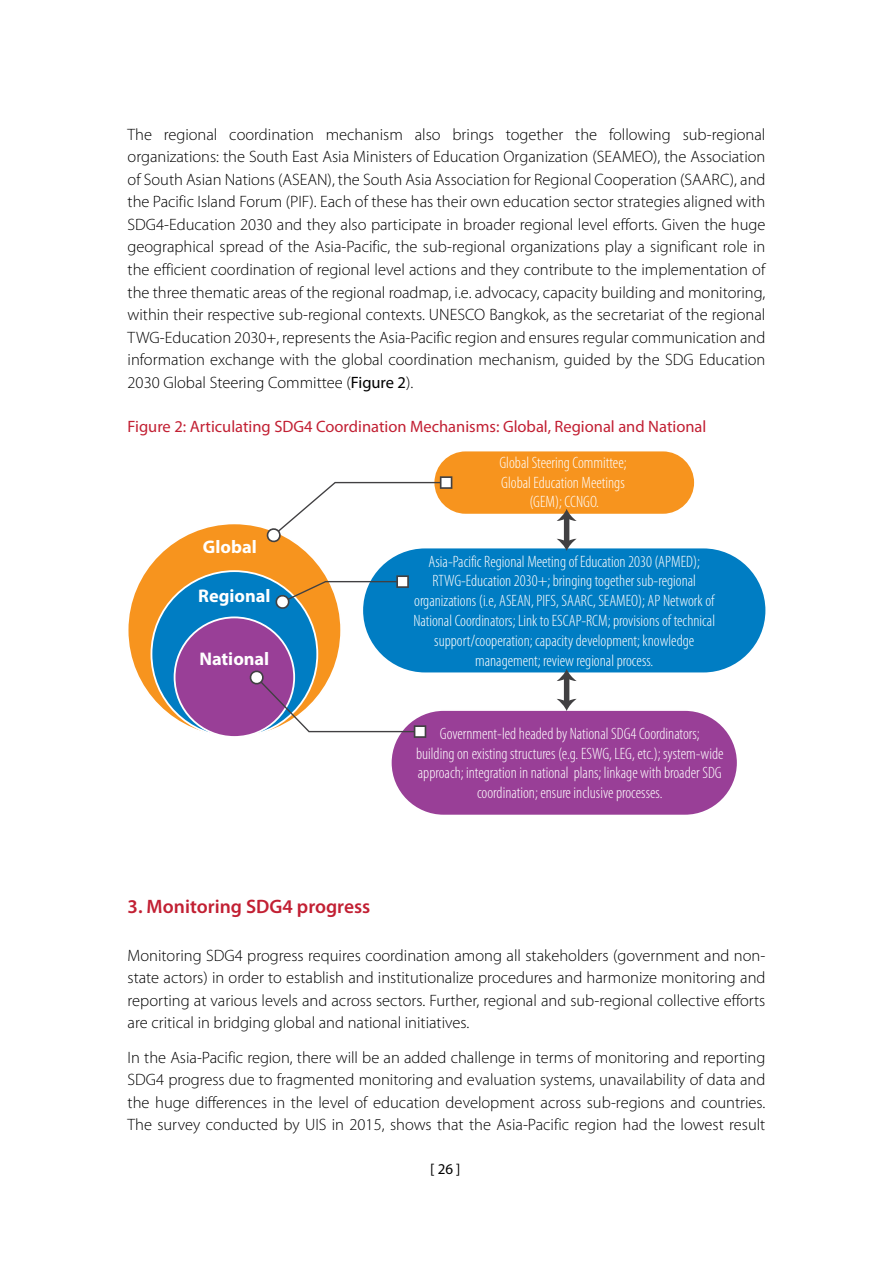
<style>
.page{position:relative;width:893px;height:1263px;background:#fff}
.page>*{position:absolute;margin:0;border:0;box-sizing:border-box;transform-origin:0 0}
.t1{font:600 19.5px "Myriad Pro";color:#c22033}
.t2{font:700 18.3px "Myriad Pro";color:#fff}
.t3{font:300 16.5px/22.5px "Myriad Pro";color:#000;text-align:justify}
.t4{font:300 condensed 16.5px/19.8px "Myriad Pro";color:#fff;text-align:center}
.t5{font:16.5px "Myriad Pro";color:#c22033}
.t6{font:15px "Myriad Pro";color:#000}
.s1{font-weight:400}
</style>
<div class="page">
<svg style="left:128px;top:524px;width:213px;height:208px"></svg>
<div style="left:151px;top:571px;width:166px;height:166px;background:#007dc3;border-radius:50%"></div>
<div style="left:175px;top:617px;width:119px;height:120px;background:#993f97;border-radius:50%"></div>
<div style="left:434px;top:451px;width:260px;height:63px;background:#f7941e;border-radius:31px"></div>
<div style="left:363px;top:548px;width:402px;height:124px;background:#007dc3;border-radius:62px"></div>
<div style="left:391px;top:710px;width:347px;height:106px;background:#993f97;border-radius:53px"></div>
<div style="left:390px;top:709px;width:349px;height:107px;border:2px solid #fff;border-radius:53px"></div>
<div style="left:564px;top:517px;width:5px;height:26px;background:#414042"></div>
<svg style="left:557px;top:509px;width:20px;height:12px"></svg>
<svg style="left:557px;top:539px;width:20px;height:12px"></svg>
<div style="left:564px;top:677px;width:5px;height:26px;background:#414042"></div>
<svg style="left:557px;top:669px;width:20px;height:12px"></svg>
<svg style="left:557px;top:699px;width:20px;height:12px"></svg>
<svg style="left:266px;top:476px;width:186px;height:67px"></svg>
<svg style="left:274px;top:575px;width:135px;height:35px"></svg>
<svg style="left:249px;top:670px;width:177px;height:68px"></svg>
<p class="t3" style="left:128px;top:123px;width:639px">The regional coordination mechanism also brings together the following sub-regional organizations: the South East Asia Ministers of Education Organization (SEAMEO), the Association of South Asian Nations (ASEAN), the South Asia Association for Regional Cooperation (SAARC), and the Pacific Island Forum (PIF). Each of these has their own education sector strategies aligned with SDG4-Education 2030 and they also participate in broader regional level efforts. Given the huge geographical spread of the Asia-Pacific, the sub-regional organizations play a significant role in the efficient coordination of regional level actions and they contribute to the implementation of the three thematic areas of the regional roadmap, i.e. advocacy, capacity building and monitoring, within their respective sub-regional contexts. UNESCO Bangkok, as the secretariat of the regional TWG-Education 2030+, represents the Asia-Pacific region and ensures regular communication and information exchange with the global coordination mechanism, guided by the SDG Education 2030 Global Steering Committee (<span class="s1">Figure 2</span>).</p>
<p class="t5" style="left:128px;top:416px;width:580px">Figure 2: Articulating SDG4 Coordination Mechanisms: Global, Regional and National</p>
<p class="t2" style="left:203px;top:535px;width:55px">Global</p>
<p class="t2" style="left:198px;top:584px;width:74px">Regional</p>
<p class="t2" style="left:199px;top:647px;width:71px">National</p>
<p class="t4" style="left:499px;top:452px;width:129px">Global Steering Committee;<br>Global Education Meetings (GEM); CCNGO.</p>
<p class="t4" style="left:413px;top:551px;width:303px">Asia-Pacific Regional Meeting of Education 2030 (APMED); RTWG-Education 2030+; bringing together sub-regional organizations (i.e, ASEAN, PIFS, SAARC, SEAMEO); AP Network of National Coordinators; Link to ESCAP-RCM; provisions of technical support/cooperation; capacity development; knowledge management; review regional process.</p>
<p class="t4" style="left:416px;top:723px;width:309px">Government-led headed by National SDG4 Coordinators;<br>building on existing structures (e.g. ESWG, LEG, etc.); system-wide approach; integration in national plans; linkage with broader SDG coordination; ensure inclusive processes.</p>
<p class="t1" style="left:128px;top:894px;width:244px">3. Monitoring SDG4 progress</p>
<p class="t3" style="left:128px;top:944px;width:639px">Monitoring SDG4 progress requires coordination among all stakeholders (government and non&shy;state actors) in order to establish and institutionalize procedures and harmonize monitoring and reporting at various levels and across sectors. Further, regional and sub-regional collective efforts are critical in bridging global and national initiatives.</p>
<p class="t3" style="left:128px;top:1046px;width:639px">In the Asia-Pacific region, there will be an added challenge in terms of monitoring and reporting SDG4 progress due to fragmented monitoring and evaluation systems, unavailability of data and the huge differences in the level of education development across sub-regions and countries.<br>The survey conducted by UIS in 2015, shows that the Asia-Pacific region had the lowest result</p>
<p class="t6" style="left:430px;top:1160px;width:32px">[ 26 ]</p>
</div>
